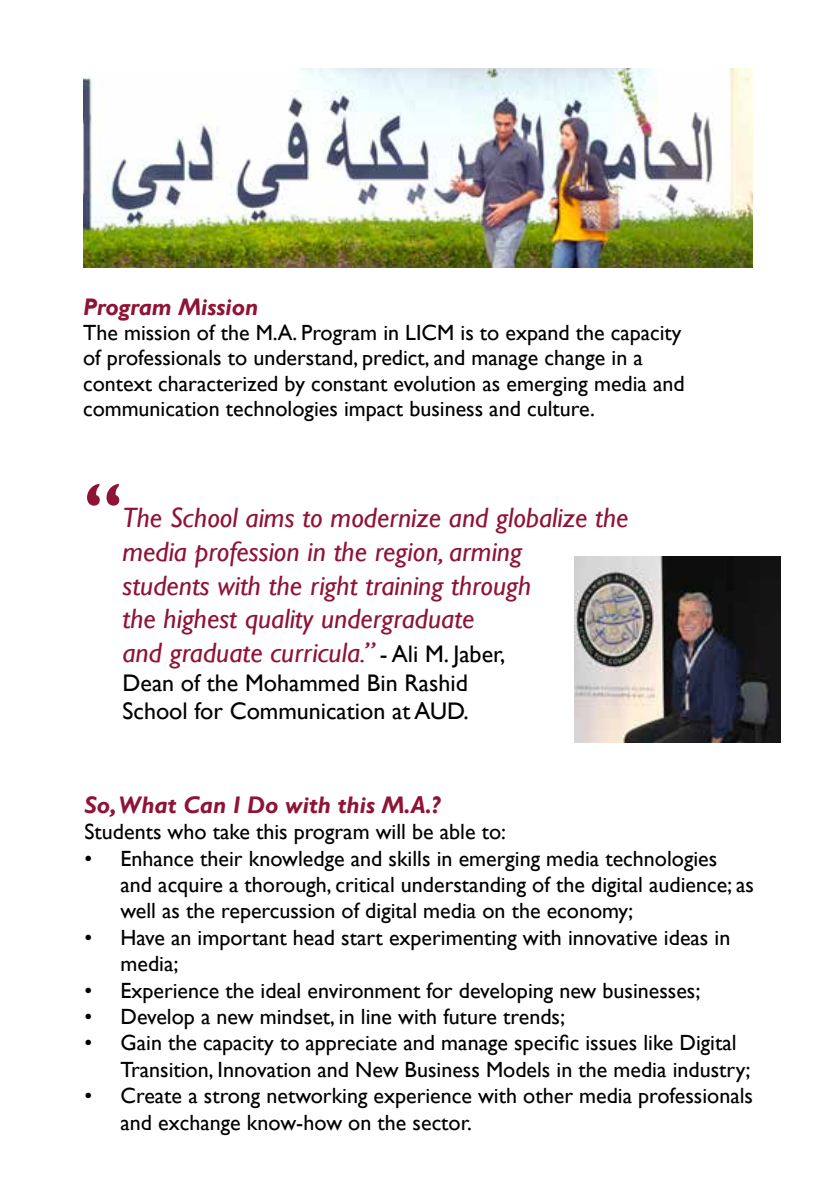
<style>
.page{position:relative;width:840px;height:1191px;background:#fff}
.page>*{position:absolute;margin:0;border:0;box-sizing:border-box;transform-origin:0 0}
.t1{font:700 70px "Gill Sans";color:#8f1336}
.t2{font:italic 28px/33.6px "Gill Sans";color:#8f1336}
.t3{font:24px/28.8px "Gill Sans";color:#000}
.t4{font:italic 700 24px "Gill Sans";color:#8f1336}
.t5{font:22px/26.4px "Gill Sans";color:#000}
.s1{font-style:normal;font-size:24px;color:#000}
</style>
<div class="page">
<img style="left:83px;top:69px;width:669px;height:199px">
<img style="left:574px;top:557px;width:206px;height:185px">
<p class="t4" style="left:83px;top:293px;width:177px">Program Mission</p>
<p class="t5" style="left:83px;top:320px;width:603px;line-height:25.2px">The mission of the M.A. Program in LICM is to expand the capacity of professionals to understand, predict, and manage change in a context characterized by constant evolution as emerging media and communication technologies impact business and culture.</p>
<h1 class="t1" style="left:83px;top:466px;width:41px">“</h1>
<p class="t2" style="left:122px;top:501px;width:507px">The School aims to modernize and globalize the media profession in the region, arming<br>students with the right training through<br>the highest quality undergraduate<br>and graduate curricula.” <span class="s1">- Ali M. Jaber,</span></p>
<p class="t3" style="left:122px;top:668px;width:347px">Dean of the Mohammed Bin Rashid<br>School for Communication at AUD.</p>
<p class="t4" style="left:84px;top:790px;width:356px">So, What Can I Do with this M.A.?</p>
<p class="t5" style="left:84px;top:819px;width:423px">Students who take this program will be able to:</p>
<p class="t5" style="left:120px;top:845px;width:634px;text-indent:-36px">• Enhance their knowledge and skills in emerging media technologies and acquire a thorough, critical understanding of the digital audience; as well as the repercussion of digital media on the economy;</p>
<p class="t5" style="left:120px;top:924px;width:611px;text-indent:-36px">• Have an important head start experimenting with innovative ideas in media;</p>
<p class="t5" style="left:84px;top:977px;width:617px">• Experience the ideal environment for developing new businesses;</p>
<p class="t5" style="left:84px;top:1003px;width:482px">• Develop a new mindset, in line with future trends;</p>
<p class="t5" style="left:120px;top:1030px;width:631px;text-indent:-36px">• Gain the capacity to appreciate and manage specific issues like Digital<br>Transition, Innovation and New Business Models in the media industry;</p>
<p class="t5" style="left:120px;top:1083px;width:633px;text-indent:-36px">• Create a strong networking experience with other media professionals and exchange know-how on the sector.</p>
</div>
